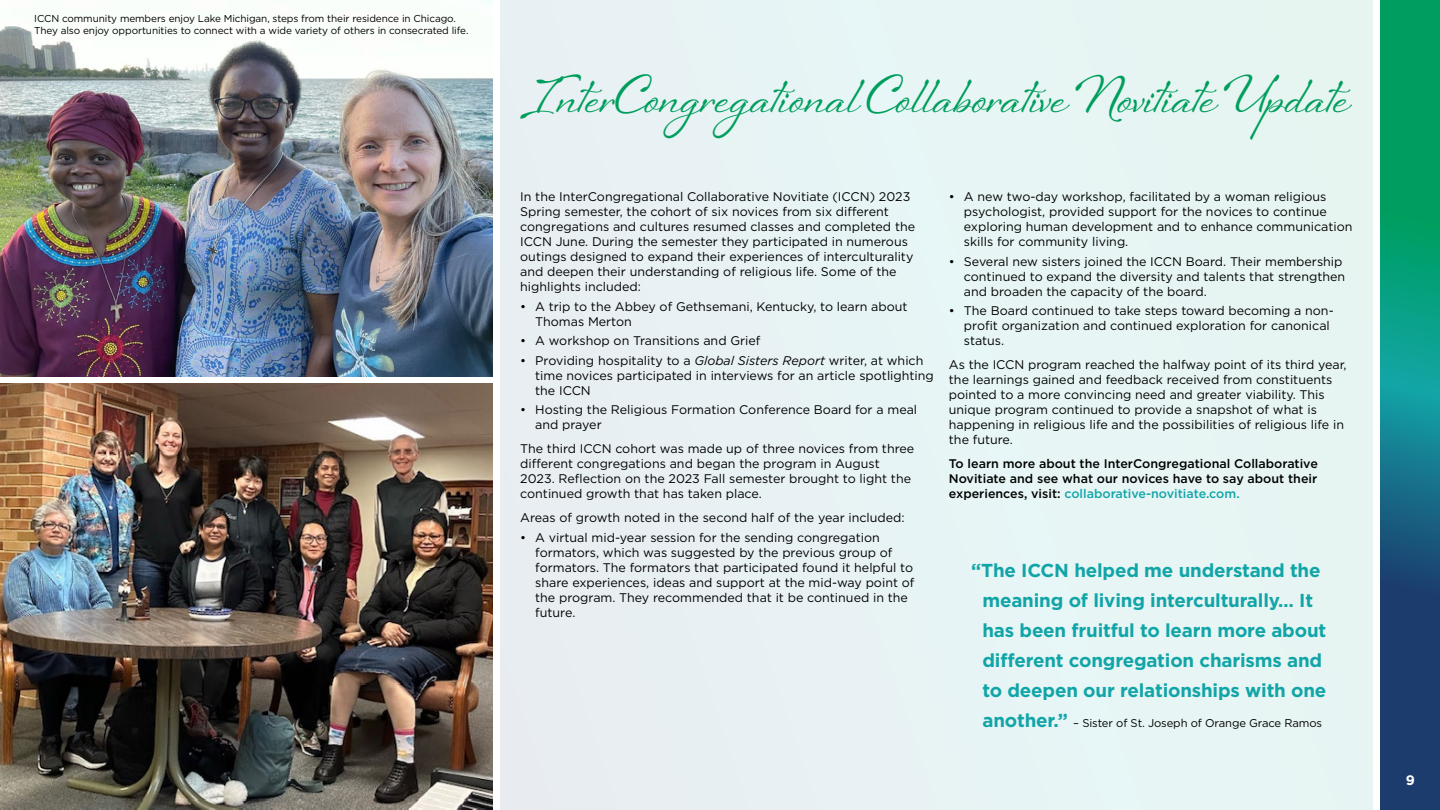
<style>
.page{position:relative;width:1440px;height:810px;background:#fff}
.page>*{position:absolute;margin:0;border:0;box-sizing:border-box;transform-origin:0 0}
.t1{font:700 50px "Sheila";color:#009e5d;scale:.96 1}
.t2{font:700 18.75px/30px "Gotham";letter-spacing:-.01em;color:#12a5a8}
.t3{font:700 13.75px "Gotham";color:#fff}
.t4{font:12.5px/15px "Gotham";color:#000}
.t5{font:500 12.5px/15px "Gotham";color:#000;text-align:justify}
.t6{font:11.25px "Gotham";letter-spacing:-.01em;color:#000}
.t7{font:10px/12px "Gotham";letter-spacing:-.01em;color:#000}
.s1{font-style:italic}
.s2{color:#12a5a8}
.s3{font-weight:700;font-size:18.75px;color:#12a5a8}
</style>
<div class="page">
<div style="left:500px;top:0;width:872px;height:810px;background:#e7f5f4"></div>
<img style="left:0;top:384px;width:492px;height:426px">
<img style="left:0;top:0;width:492px;height:376px">
<svg style="left:1380px;top:0;width:60px;height:810px;background:#0f7875"></svg>
<p class="t7" style="left:34px;top:13px;width:436px">ICCN community members enjoy Lake Michigan, steps from their residence in Chicago.<br>They also enjoy opportunities to connect with a wide variety of others in consecrated life.</p>
<h1 class="t1" style="left:520px;top:65px;width:866px">InterCongregational Collaborative Novitiate Update</h1>
<p class="t4" style="left:520px;top:189px;width:396px">In the InterCongregational Collaborative Novitiate (ICCN) 2023<br>Spring semester, the cohort of six novices from six different congregations and cultures resumed classes and completed the ICCN June. During the semester they participated in numerous outings designed to expand their experiences of interculturality and deepen their understanding of religious life. Some of the highlights included:</p>
<p class="t4" style="left:535px;top:299px;width:374px;text-indent:-15px">• A trip to the Abbey of Gethsemani, Kentucky, to learn about<br>Thomas Merton</p>
<p class="t4" style="left:520px;top:333px;width:242px">• A workshop on Transitions and Grief</p>
<p class="t4" style="left:535px;top:353px;width:400px;text-indent:-15px">• Providing hospitality to a <span class="s1">Global Sisters Report</span> writer, at which time novices participated in interviews for an article spotlighting the ICCN</p>
<p class="t4" style="left:535px;top:402px;width:384px;text-indent:-15px">• Hosting the Religious Formation Conference Board for a meal and prayer</p>
<p class="t4" style="left:520px;top:441px;width:396px">The third ICCN cohort was made up of three novices from three different congregations and began the program in August 2023. Reflection on the 2023 Fall semester brought to light the continued growth that has taken place.</p>
<p class="t4" style="left:520px;top:510px;width:386px">Areas of growth noted in the second half of the year included:</p>
<p class="t4" style="left:535px;top:530px;width:381px;text-indent:-15px">• A virtual mid-year session for the sending congregation formators, which was suggested by the previous group of formators. The formators that participated found it helpful to share experiences, ideas and support at the mid-way point of the program. They recommended that it be continued in the future.</p>
<p class="t4" style="left:964px;top:189px;width:390px;text-indent:-15px">• A new two-day workshop, facilitated by a woman religious psychologist, provided support for the novices to continue exploring human development and to enhance communication skills for community living.</p>
<p class="t4" style="left:964px;top:254px;width:383px;text-indent:-15px">• Several new sisters joined the ICCN Board. Their membership continued to expand the diversity and talents that strengthen and broaden the capacity of the board.</p>
<p class="t4" style="left:964px;top:303px;width:371px;text-indent:-15px">• The Board continued to take steps toward becoming a non&shy;profit organization and continued exploration for canonical status.</p>
<p class="t4" style="left:949px;top:357px;width:399px">As the ICCN program reached the halfway point of its third year, the learnings gained and feedback received from constituents pointed to a more convincing need and greater viability. This unique program continued to provide a snapshot of what is happening in religious life and the possibilities of religious life in the future.</p>
<p class="t5" style="left:949px;top:456px;width:371px">To learn more about the InterCongregational Collaborative Novitiate and see what our novices have to say about their experiences, visit: <span class="s2">collaborative-novitiate.com.</span></p>
<h2 class="t2" style="left:982px;top:556px;width:345px;text-indent:-11px">“The ICCN helped me understand the meaning of living interculturally… It has been fruitful to learn more about different congregation charisms and to deepen our relationships with one</h2>
<p class="t6" style="left:982px;top:716px;width:341px"><span class="s3">another.”</span> – Sister of St. Joseph of Orange Grace Ramos</p>
<p class="t3" style="left:1406px;top:771px;width:11px">9</p>
</div>
